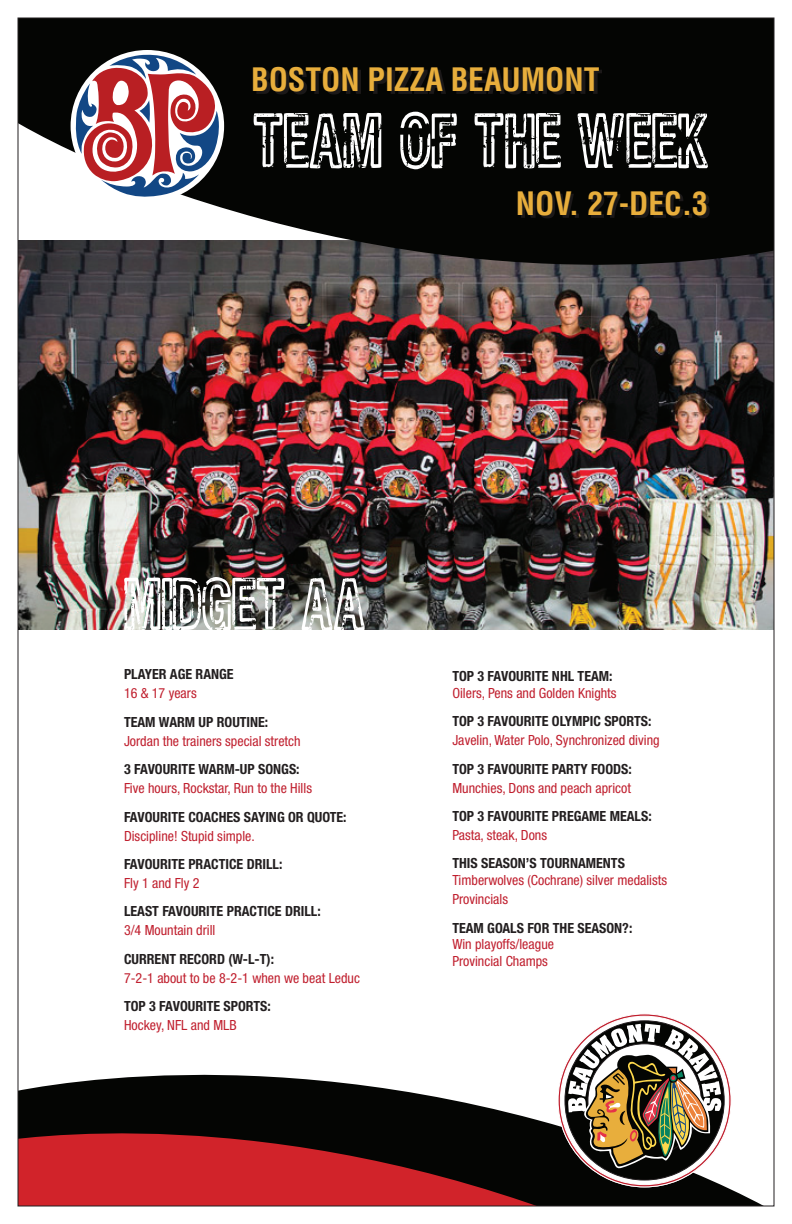
<style>
.page{position:relative;width:792px;height:1224px;background:#fff}
.page>*{position:absolute;margin:0;border:0;box-sizing:border-box;transform-origin:0 0}
.t1{font:73.8px "Rueckwarzsalto";color:#fff}
.t2{font:70.3px "Rueckwarzsalto";color:#fff}
.t3{font:700 condensed 31.5px "Helvetica";color:#e8ae3c}
.t4{font:condensed 14px/19px "Helvetica Neue";color:#c01f2e}
.t5{font:700 condensed 14px "Helvetica Neue";color:#231f20}
</style>
<div class="page">
<img style="left:20px;top:305px;width:752px;height:325px">
<svg style="left:20px;top:20px;width:752px;height:285px;background:#282726"></svg>
<svg style="left:20px;top:1074px;width:416px;height:23px;fill:#040503"></svg>
<svg style="left:20px;top:1097px;width:740px;height:107px;background:#692224"></svg>
<svg style="left:558px;top:1014px;width:173px;height:173px"></svg>
<div style="left:256px;top:70px;width:346px;height:25px;background:#231f20;opacity:.75"></div>
<div style="left:521px;top:193px;width:189px;height:25px;background:#231f20;opacity:.75"></div>
<div style="left:71px;top:50px;width:153px;height:152px;background:#fff;border-radius:50%"></div>
<svg style="left:75px;top:53px;width:145px;height:145px"></svg>
<h3 class="t3" style="left:251px;top:60px;width:313px">BOSTON PIZZA BEAUMONT</h3>
<h1 class="t1" style="left:254px;top:99px;width:457px">TEAM OF THE WEEK</h1>
<h3 class="t3" style="left:516px;top:183px;width:194px">NOV. 27-DEC.3</h3>
<h2 class="t2" style="left:125px;top:564px;width:243px">MIDGET AA</h2>
<p class="t5" style="left:124px;top:666px;width:111px">PLAYER AGE RANGE</p>
<p class="t4" style="left:124px;top:684px;width:74px">16 &amp; 17 years</p>
<p class="t5" style="left:124px;top:713px;width:146px">TEAM WARM UP ROUTINE:</p>
<p class="t4" style="left:124px;top:731px;width:178px">Jordan the trainers special stretch</p>
<p class="t5" style="left:124px;top:761px;width:177px">3 FAVOURITE WARM-UP SONGS:</p>
<p class="t4" style="left:124px;top:779px;width:190px">Five hours, Rockstar, Run to the Hills</p>
<p class="t5" style="left:124px;top:808px;width:224px">FAVOURITE COACHES SAYING OR QUOTE:</p>
<p class="t4" style="left:124px;top:826px;width:132px">Discipline! Stupid simple.</p>
<p class="t5" style="left:124px;top:855px;width:160px">FAVOURITE PRACTICE DRILL:</p>
<p class="t4" style="left:124px;top:873px;width:77px">Fly 1 and Fly 2</p>
<p class="t5" style="left:124px;top:903px;width:198px">LEAST FAVOURITE PRACTICE DRILL:</p>
<p class="t4" style="left:124px;top:921px;width:93px">3/4 Mountain drill</p>
<p class="t5" style="left:124px;top:950px;width:24px">CURREN</p>
<p class="t5" style="left:169px;top:950px;width:19px">T RECOR</p>
<p class="t5" style="left:217px;top:950px;width:58px">D (W-L-T):</p>
<p class="t4" style="left:124px;top:968px;width:238px">7-2-1 about to be 8-2-1 when we beat Leduc</p>
<p class="t5" style="left:124px;top:998px;width:148px">TOP 3 FAVOURITE SPORTS:</p>
<p class="t4" style="left:124px;top:1015px;width:114px">Hockey, NFL and MLB</p>
<p class="t5" style="left:452px;top:668px;width:108px">TOP 3 FAVOURITE NHL</p>
<p class="t5" style="left:578px;top:668px;width:36px">TEAM:</p>
<p class="t4" style="left:452px;top:684px;width:166px">Oilers, Pens and Golden Knights</p>
<p class="t5" style="left:452px;top:713px;width:201px">TOP 3 FAVOURITE OLYMPIC SPORTS:</p>
<p class="t4" style="left:452px;top:731px;width:209px">Javelin, Water Polo, Synchronized diving</p>
<p class="t5" style="left:452px;top:760px;width:181px">TOP 3 FAVOURITE PARTY FOODS:</p>
<p class="t4" style="left:452px;top:778px;width:180px">Munchies, Dons and peach apricot</p>
<p class="t5" style="left:452px;top:808px;width:201px">TOP 3 FAVOURITE PREGAME MEALS:</p>
<p class="t4" style="left:452px;top:826px;width:96px">Pasta, steak, Dons</p>
<p class="t5" style="left:452px;top:855px;width:167px">THIS SEASON’S TOURNAMENTS</p>
<p class="t4" style="left:452px;top:871px;width:216px">Timberwolves (Cochrane) silver medalists<br>Provincials</p>
<p class="t5" style="left:452px;top:919px;width:182px">TEAM GOALS FOR THE SEASON?:</p>
<p class="t4" style="left:452px;top:936px;width:103px;line-height:16.8px">Win playoffs/league<br>Provincial Champs</p>
</div>
